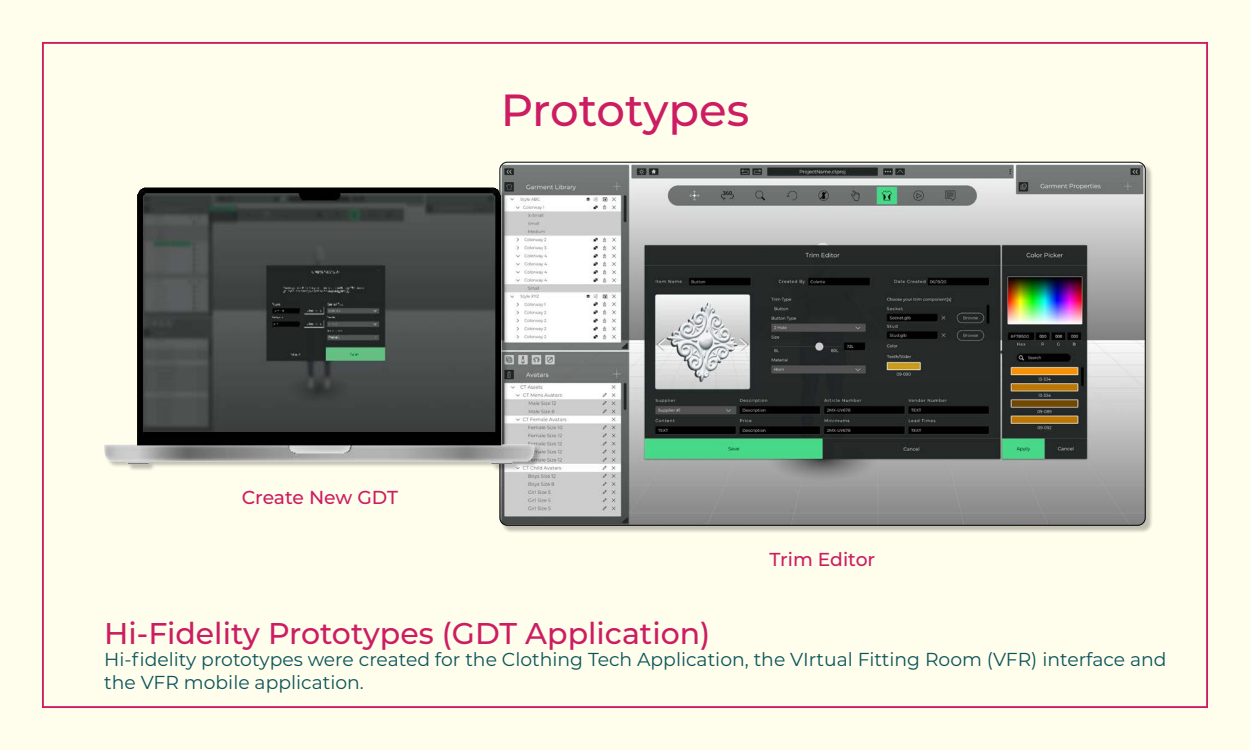
<style>
.page{position:relative;width:1250px;height:750px;background:#fffdec}
.page>*{position:absolute;margin:0;border:0;box-sizing:border-box;transform-origin:0 0}
.t1{font:500 45px "Montserrat";color:#cc1d62}
.t2{font:500 30px "Montserrat";color:#cc1d62}
.t3{font:18.75px/22.5px "Montserrat";color:#0b545c}
.t4{font:500 18.75px "Montserrat";letter-spacing:-.005em;color:#cc1d62}
</style>
<div class="page">
<div style="left:501px;top:163px;width:652px;height:370px;background:#000;opacity:.25"></div>
<img style="left:500px;top:162px;width:645px;height:363px">
<div style="left:105px;top:189px;width:436px;height:283px;background:#000;opacity:.25"></div>
<img style="left:104px;top:188px;width:432px;height:276px">
<h1 class="t1" style="left:501px;top:79px;width:250px">Prototypes</h1>
<p class="t4" style="left:242px;top:484px;width:158px">Create New GDT</p>
<p class="t4" style="left:769px;top:546px;width:107px">Trim Editor</p>
<h2 class="t2" style="left:104px;top:612px;width:608px">Hi-Fidelity Prototypes (GDT Application)</h2>
<p class="t3" style="left:104px;top:648px;width:1064px">Hi-fidelity prototypes were created for the Clothing Tech Application, the VIrtual Fitting Room (VFR) interface and the VFR mobile application.</p>
</div>
